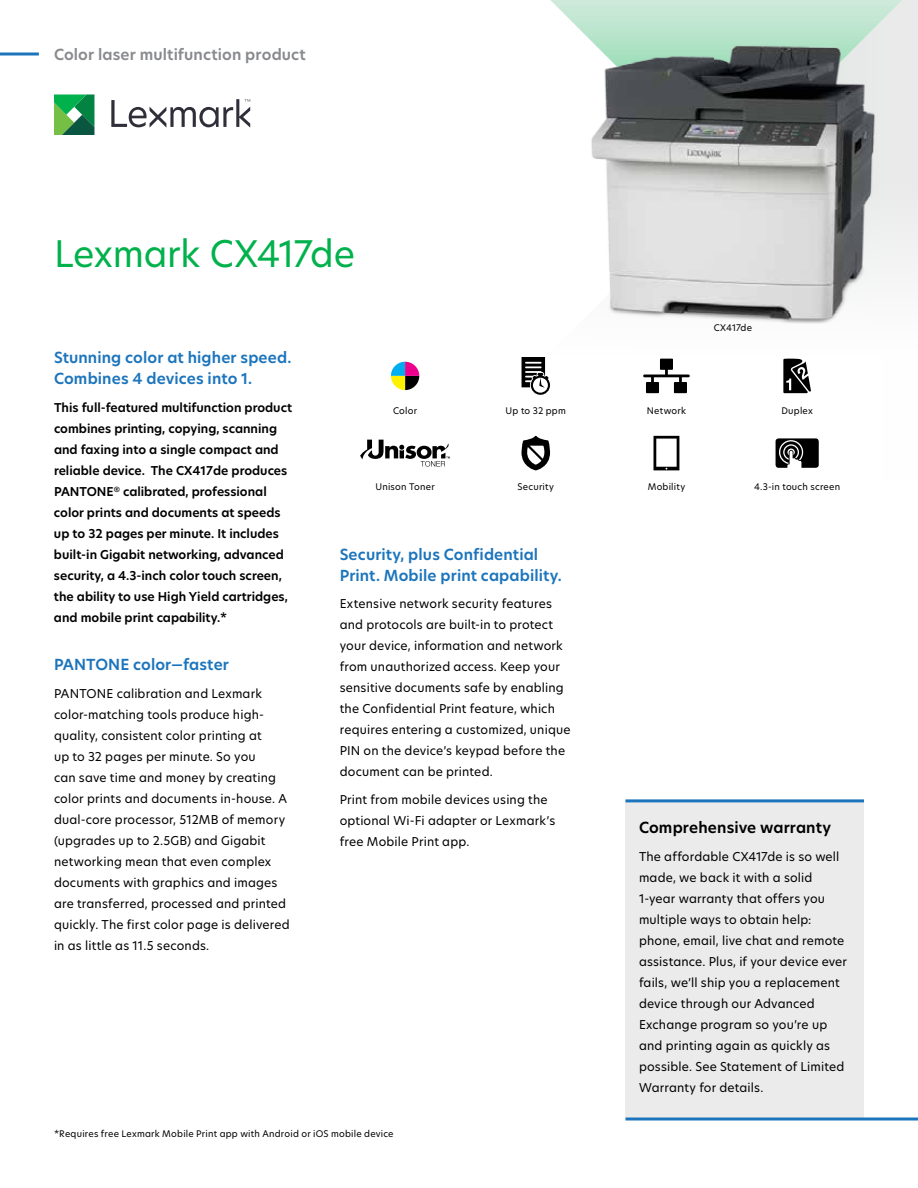
<style>
.page{position:relative;width:918px;height:1188px;background:#fff}
.page>*{position:absolute;margin:0;border:0;box-sizing:border-box;transform-origin:0 0}
.t1{font:36px "TP Hero";letter-spacing:-.01em;color:#00b14c}
.t2{font:600 15px/21px "TP Hero";letter-spacing:.005em;color:#1c75bc}
.t3{font:600 15px "TP Hero";letter-spacing:.01em;color:#888a8d}
.t4{font:600 15px "TP Hero";letter-spacing:.01em;color:#000}
.t5{font:12px/21px "TP Hero";letter-spacing:.015em;color:#000}
.t6{font:600 12px/21px "TP Hero";color:#000}
.t7{font:9px "TP Hero";letter-spacing:.025em;color:#000}
.t8{font:9px "TP Hero";letter-spacing:-.005em;color:#000}
</style>
<div class="page">
<svg style="left:0;top:52px;width:39px;height:4px"></svg>
<svg style="left:784px;top:0;width:134px;height:359px"></svg>
<svg style="left:550px;top:0;width:366px;height:176px"></svg>
<svg style="left:111px;top:99px;width:139px;height:28px"></svg>
<svg style="left:54px;top:94px;width:40px;height:41px;background:#359d56"></svg>
<svg style="left:391px;top:362px;width:28px;height:28px"></svg>
<svg style="left:522px;top:357px;width:28px;height:38px"></svg>
<svg style="left:643px;top:359px;width:47px;height:34px"></svg>
<svg style="left:783px;top:359px;width:28px;height:34px"></svg>
<svg style="left:360px;top:440px;width:90px;height:27px"></svg>
<svg style="left:521px;top:436px;width:29px;height:34px"></svg>
<svg style="left:654px;top:436px;width:25px;height:34px"></svg>
<svg style="left:776px;top:438px;width:43px;height:30px"></svg>
<div style="left:626px;top:801px;width:238px;height:318px;background:#ebebec"></div>
<hr style="left:626px;top:1118px;width:238px;height:2px;background:#1c75bc">
<hr style="left:864px;top:1118px;width:54px;height:2px;background:#1c75bc">
<hr style="left:626px;top:799px;width:238px;height:3px;background:#1c75bc">
<img style="left:587px;top:39px;width:293px;height:285px">
<p class="t3" style="left:54px;top:44px;width:253px">Color laser multifunction product</p>
<h1 class="t1" style="left:54px;top:229px;width:303px">Lexmark CX417de</h1>
<p class="t8" style="left:714px;top:322px;width:40px">CX417de</p>
<p class="t2" style="left:54px;top:347px;width:239px">Stunning color at higher speed.<br>Combines 4 devices into 1.</p>
<p class="t6" style="left:54px;top:397px;width:240px">This full-featured multifunction product combines printing, copying, scanning and faxing into a single compact and reliable device. The CX417de produces PANTONE<sup>®</sup> calibrated, professional color prints and documents at speeds up to 32 pages per minute. It includes built-in Gigabit networking, advanced security, a 4.3-inch color touch screen, the ability to use High Yield cartridges, and mobile print capability.*</p>
<p class="t2" style="left:54px;top:654px;width:177px">PANTONE color—faster</p>
<p class="t5" style="left:54px;top:682px;width:237px">PANTONE calibration and Lexmark color-matching tools produce high&shy;quality, consistent color printing at<br>up to 32 pages per minute. So you<br>can save time and money by creating color prints and documents in-house. A dual-core processor, 512MB of memory (upgrades up to 2.5GB) and Gigabit networking mean that even complex documents with graphics and images are transferred, processed and printed quickly. The first color page is delivered in as little as 11.5 seconds.</p>
<p class="t7" style="left:393px;top:405px;width:26px">Color</p>
<p class="t7" style="left:506px;top:405px;width:62px">Up to 32 ppm</p>
<p class="t7" style="left:647px;top:405px;width:41px">Network</p>
<p class="t7" style="left:781px;top:405px;width:33px">Duplex</p>
<p class="t7" style="left:375px;top:480px;width:61px">Unison Toner</p>
<p class="t7" style="left:518px;top:480px;width:38px">Security</p>
<p class="t7" style="left:648px;top:480px;width:39px">Mobility</p>
<p class="t7" style="left:754px;top:480px;width:88px">4.3-in touch screen</p>
<p class="t2" style="left:340px;top:544px;width:224px">Security, plus Confidential<br>Print. Mobile print capability.</p>
<p class="t5" style="left:340px;top:593px;width:232px">Extensive network security features and protocols are built-in to protect your device, information and network from unauthorized access. Keep your sensitive documents safe by enabling the Confidential Print feature, which requires entering a customized, unique PIN on the device’s keypad before the document can be printed.</p>
<p class="t5" style="left:340px;top:789px;width:217px">Print from mobile devices using the optional Wi-Fi adapter or Lexmark’s free Mobile Print app.</p>
<p class="t4" style="left:639px;top:818px;width:194px">Comprehensive warranty</p>
<p class="t5" style="left:639px;top:846px;width:210px">The affordable CX417de is so well made, we back it with a solid<br>1-year warranty that offers you multiple ways to obtain help: phone, email, live chat and remote assistance. Plus, if your device ever fails, we’ll ship you a replacement device through our Advanced<br>Exchange program so you’re up and printing again as quickly as possible. See Statement of Limited<br>Warranty for details.</p>
<p class="t7" style="left:54px;top:1127px;width:341px">*Requires free Lexmark Mobile Print app with Android or iOS mobile device</p>
</div>
